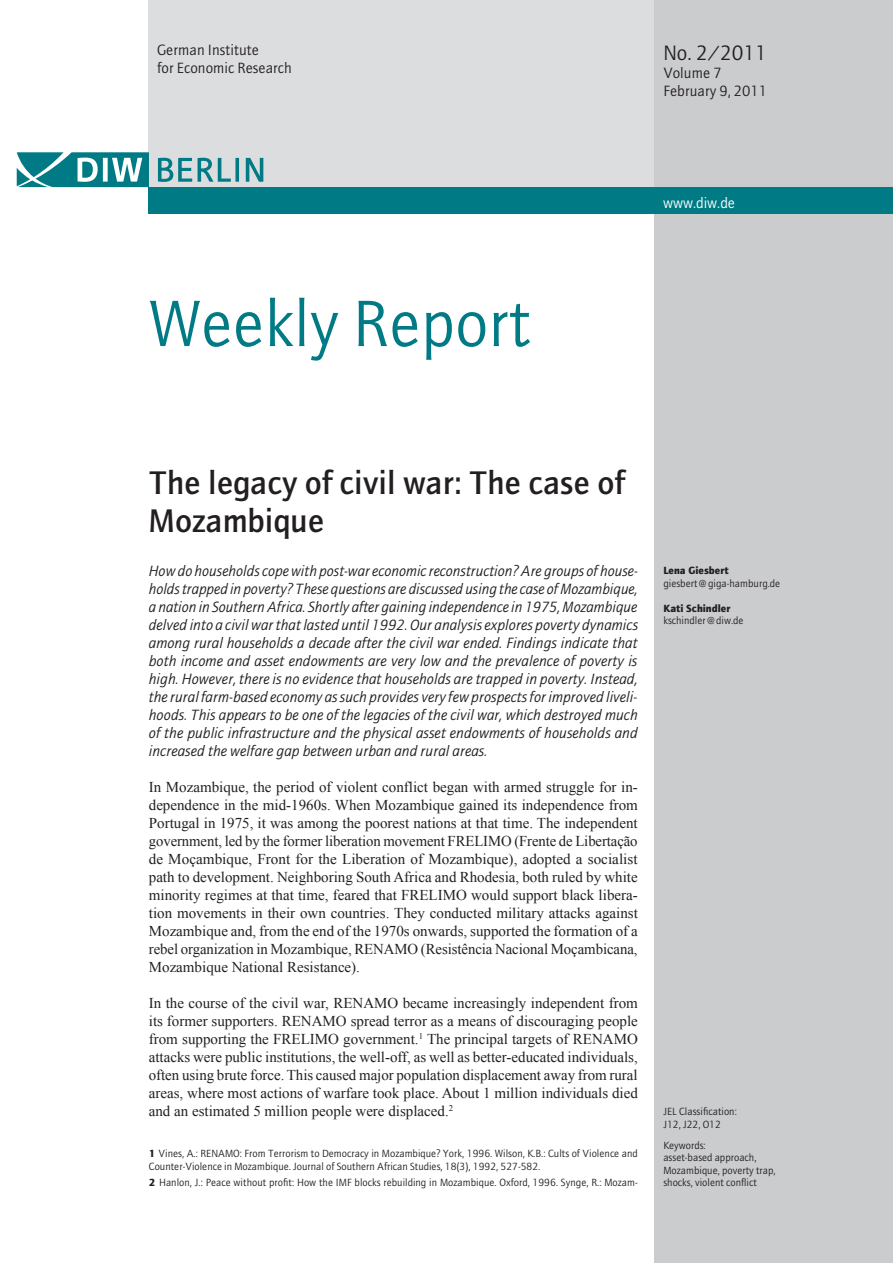
<style>
.page{position:relative;width:893px;height:1263px;background:#fff}
.page>*{position:absolute;margin:0;border:0;box-sizing:border-box;transform-origin:0 0}
.t1{font:66px "AT Quay Sans";color:#007b85}
.t2{font:500 33px/37.5px "AT Quay Sans";color:#231f20}
.t3{font:21px "AT Quay Sans";color:#231f20}
.t4{font:15px/18px "Times New Roman";color:#231f20;text-align:justify}
.t5{font:italic 15px/18px "AT Quay Sans";color:#231f20;text-align:justify}
.t6{font:15px/18px "AT Quay Sans";color:#231f20}
.t7{font:15px "AT Quay Sans";color:#fff}
.t8{font:10.5px/12.6px "AT Quay Sans";color:#231f20}
.t9{font:900 10.5px "AT Quay Sans";color:#231f20}
.s1{font-weight:900}
</style>
<div class="page">
<div style="left:149px;top:0;width:506px;height:187px;background:#dcdddf"></div>
<svg style="left:17px;top:152px;width:132px;height:35px"></svg>
<svg style="left:158px;top:158px;width:105px;height:24px"></svg>
<div style="left:655px;top:0;width:238px;height:1263px;background:#cbccce"></div>
<div style="left:149px;top:187px;width:744px;height:27px;background:#007b85"></div>
<p class="t6" style="left:157px;top:41px;width:136px">German Institute<br>for Economic Research</p>
<h1 class="t1" style="left:149px;top:285px;width:384px">Weekly Report</h1>
<h3 class="t3" style="left:663px;top:40px;width:105px">No. 2/2011</h3>
<p class="t6" style="left:663px;top:64px;width:105px">Volume 7<br>February 9, 2011</p>
<p class="t7" style="left:663px;top:194px;width:73px">www.diw.de</p>
<h2 class="t2" style="left:149px;top:464px;width:478px">The legacy of civil war: The case of<br>Mozambique</h2>
<p class="t5" style="left:149px;top:562px;width:491px">How do households cope with post-war economic reconstruction? Are groups of house&shy;holds trapped in poverty? These questions are discussed using the case of Mozambique, a nation in Southern Africa. Shortly after gaining independence in 1975, Mozambique delved into a civil war that lasted until 1992. Our analysis explores poverty dynamics among rural households a decade after the civil war ended. Findings indicate that both income and asset endowments are very low and the prevalence of poverty is high. However, there is no evidence that households are trapped in poverty. Instead, the rural farm-based economy as such provides very few prospects for improved liveli&shy;hoods. This appears to be one of the legacies of the civil war, which destroyed much of the public infrastructure and the physical asset endowments of households and increased the welfare gap between urban and rural areas.</p>
<p class="t4" style="left:149px;top:778px;width:491px">In Mozambique, the period of violent conflict began with armed struggle for in&shy;dependence in the mid-1960s. When Mozambique gained its independence from Portugal in 1975, it was among the poorest nations at that time. The independent government, led by the former liberation movement FRELIMO (Frente de Libertação de Moçambique, Front for the Liberation of Mozambique), adopted a socialist path to development. Neighboring South Africa and Rhodesia, both ruled by white minority regimes at that time, feared that FRELIMO would support black libera&shy;tion movements in their own countries. They conducted military attacks against Mozambique and, from the end of the 1970s onwards, supported the formation of a rebel organization in Mozambique, RENAMO (Resistência Nacional Moçambicana, Mozambique National Resistance).</p>
<p class="t4" style="left:149px;top:994px;width:491px">In the course of the civil war, RENAMO became increasingly independent from its former supporters. RENAMO spread terror as a means of discouraging people from supporting the FRELIMO government.<sup>1</sup> The principal targets of RENAMO attacks were public institutions, the well-off, as well as better-educated individuals, often using brute force. This caused major population displacement away from rural areas, where most actions of warfare took place. About 1 million individuals died and an estimated 5 million people were displaced.<sup>2</sup></p>
<p class="t8" style="left:149px;top:1147px;width:490px"><span class="s1">1</span> Vines, A.: RENAMO: From Terrorism to Democracy in Mozambique? York, 1996. Wilson, K.B.: Cults of Violence and<br>Counter-Violence in Mozambique. Journal of Southern African Studies, 18(3), 1992, 527-582.</p>
<p class="t8" style="left:149px;top:1176px;width:490px"><span class="s1">2</span> Hanlon, J.: Peace without profit: How the IMF blocks rebuilding in Mozambique. Oxford, 1996. Synge, R.: Mozam-</p>
<p class="t9" style="left:663px;top:564px;width:67px">Lena Giesbert</p>
<p class="t8" style="left:663px;top:576px;width:118px">giesbert@giga-hamburg.de</p>
<p class="t9" style="left:663px;top:602px;width:69px">Kati Schindler</p>
<p class="t8" style="left:663px;top:614px;width:82px">kschindler@diw.de</p>
<p class="t8" style="left:663px;top:1105px;width:75px">JEL Classification:<br>J12, J22, O12</p>
<p class="t8" style="left:663px;top:1139px;width:114px">Keywords:<br>asset-based approach,<br>Mozambique, poverty trap, shocks, violent conflict</p>
</div>
